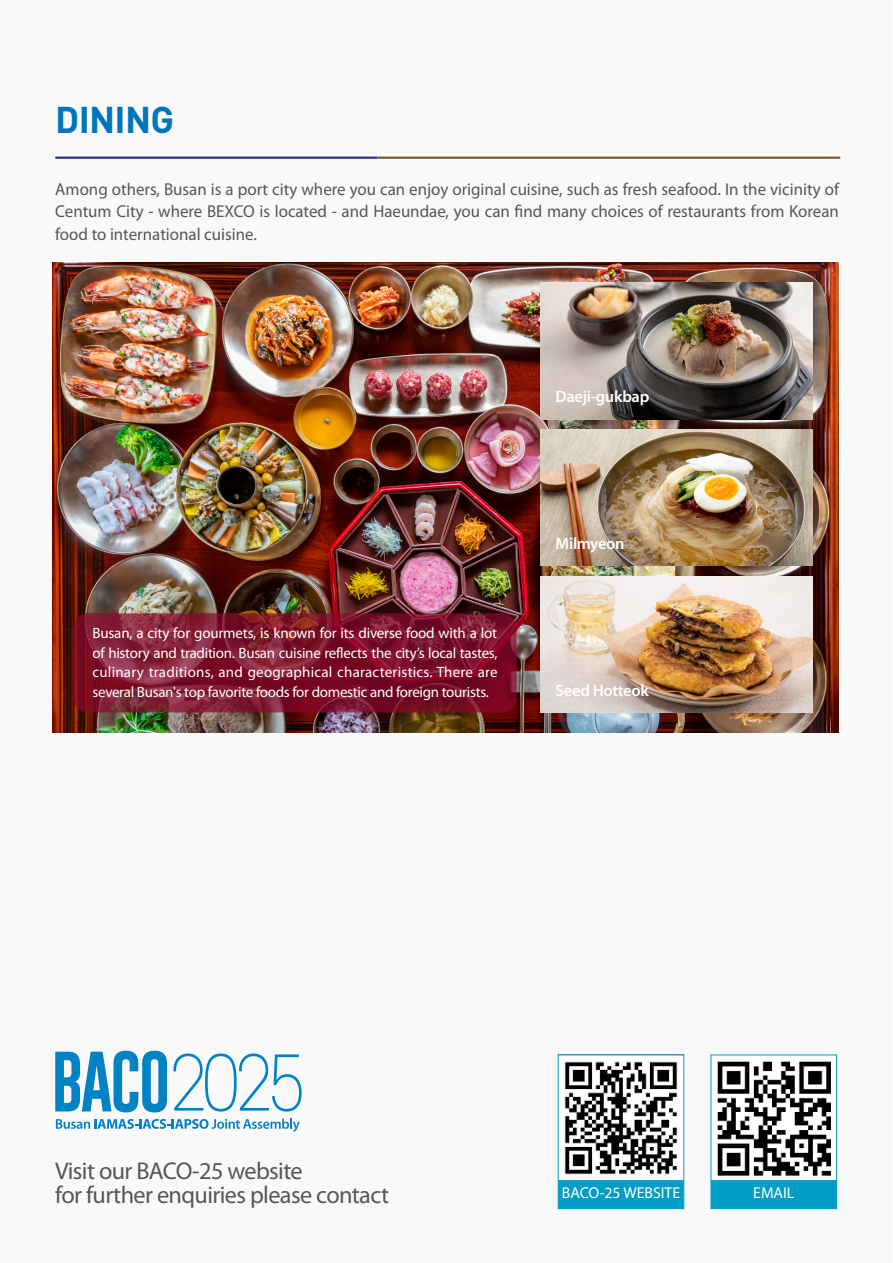
<style>
.page{position:relative;width:893px;height:1263px;background:#fff}
.page>*{position:absolute;margin:0;border:0;box-sizing:border-box;transform-origin:0 0}
.t1{font:700 36.75px "DIN Pro";letter-spacing:-.02em;color:#0075bc}
.t2{font:24.3px/24.3px "Myriad Pro";letter-spacing:-.025em;color:#575756}
.t3{font:17.25px/22.5px "Myriad Pro";color:#575756;text-align:justify}
.t4{font:600 16.5px "Myriad Pro";letter-spacing:-.02em;color:#fff}
.t5{font:15.75px "Myriad Pro";color:#fff}
.t6{font:15px/19.5px "Myriad Pro";letter-spacing:-.02em;color:#fff;text-align:justify}
</style>
<div class="page">
<div style="left:0;top:0;width:892px;height:1263px;background:#f9f9fa"></div>
<img style="left:53px;top:262px;width:785px;height:471px">
<img style="left:540px;top:283px;width:272px;height:136px">
<img style="left:540px;top:429px;width:272px;height:137px">
<img style="left:540px;top:576px;width:272px;height:136px">
<svg style="left:73px;top:613px;width:444px;height:99px"></svg>
<hr style="left:55px;top:157px;width:323px;height:2px;background:#283583">
<hr style="left:378px;top:157px;width:462px;height:2px;background:#765a2f">
<img style="left:564px;top:1061px;width:114px;height:114px">
<div style="left:558px;top:1181px;width:126px;height:28px;background:#009dc5;border:1px solid #009dc5"></div>
<img style="left:717px;top:1061px;width:114px;height:115px">
<div style="left:711px;top:1054px;width:126px;height:127px;border:1px solid #009dc5"></div>
<div style="left:711px;top:1181px;width:126px;height:28px;background:#009dc5;border:1px solid #009dc5"></div>
<svg style="left:55px;top:1051px;width:112px;height:61px"></svg>
<svg style="left:173px;top:1053px;width:129px;height:58px"></svg>
<svg style="left:56px;top:1119px;width:244px;height:13px"></svg>
<h1 class="t1" style="left:55px;top:95px;width:120px">DINING</h1>
<p class="t3" style="left:55px;top:177px;width:785px">Among others, Busan is a port city where you can enjoy original cuisine, such as fresh seafood. In the vicinity of Centum City - where BEXCO is located - and Haeundae, you can find many choices of restaurants from Korean food to international cuisine.</p>
<p class="t4" style="left:556px;top:386px;width:95px">Daeji-gukbap</p>
<p class="t6" style="left:92px;top:623px;width:407px">Busan, a city for gourmets, is known for its diverse food with a lot of history and tradition. Busan cuisine reflects the city’s local tastes, culinary traditions, and geographical characteristics. There are several Busan's top favorite foods for domestic and foreign tourists.</p>
<p class="t4" style="left:556px;top:533px;width:70px">Milmyeon</p>
<p class="t4" style="left:556px;top:680px;width:95px">Seed Hotteok</p>
<h2 class="t2" style="left:55px;top:1158px;width:335px">Visit our BACO-25 website<br>for further enquiries please contact</h2>
<p class="t5" style="left:562px;top:1183px;width:120px">BACO-25 WEBSITE</p>
<p class="t5" style="left:753px;top:1183px;width:43px">EMAIL</p>
</div>
